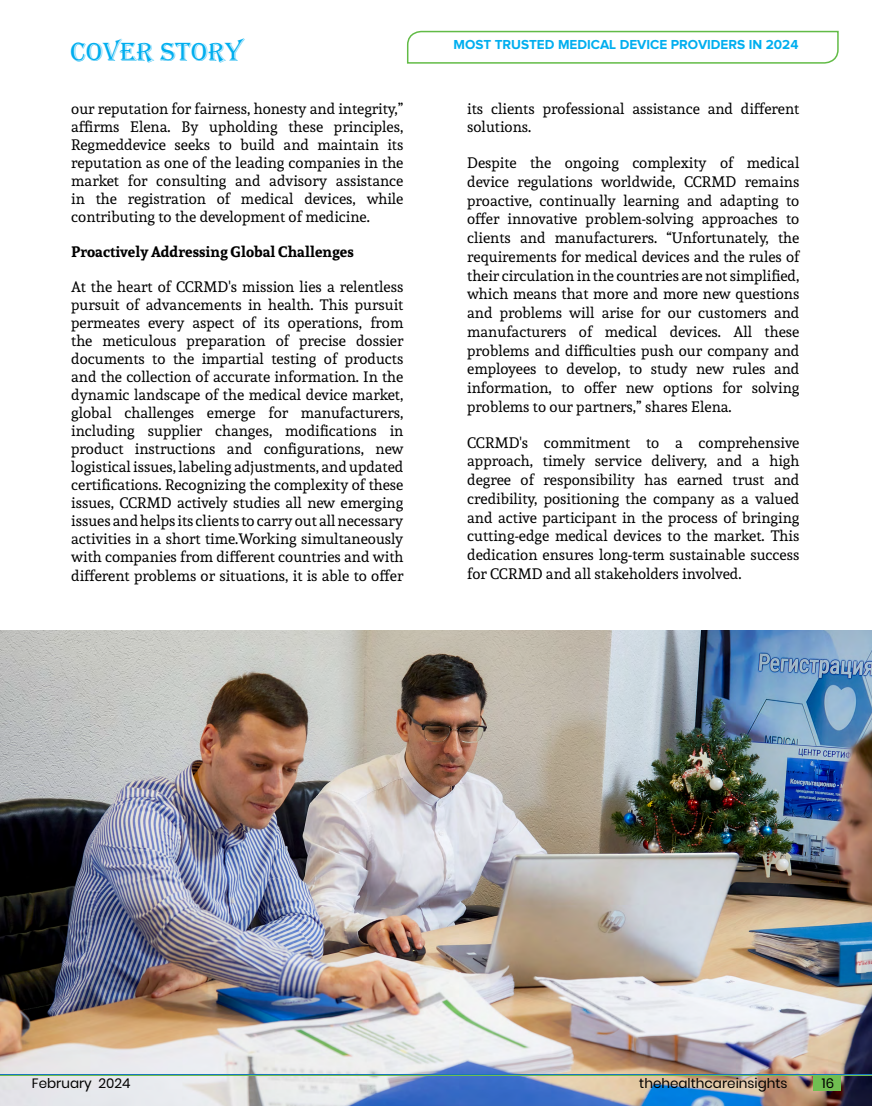
<style>
.page{position:relative;width:872px;height:1106px;background:#fff}
.page>*{position:absolute;margin:0;border:0;box-sizing:border-box;transform-origin:0 0}
.t1{font:27px "Algerian";color:#00aeef}
.t2{font:15px/18px "Andada";color:#000;text-align:justify}
.t3{font:700 15px "Andada";color:#000}
.t4{font:700 13.5px "Proxima Nova";color:#00aeef}
.t5{font:13.5px "Poppins";color:#000}
</style>
<div class="page">
<img style="left:0;top:630px;width:872px;height:476px">
<svg style="left:407px;top:30px;width:432px;height:34px"></svg>
<div style="left:813px;top:1074px;width:27px;height:17px;background:#70be51"></div>
<hr style="left:0;top:1074px;width:872px;height:1px;background:#70be51">
<p class="t1" style="left:70px;top:37px;width:173px">COVER STORY</p>
<p class="t2" style="left:71px;top:100px;width:334px">our reputation for fairness, honesty and integrity,” affirms Elena. By upholding these principles, Regmeddevice seeks to build and maintain its reputation as one of the leading companies in the market for consulting and advisory assistance in the registration of medical devices, while contributing to the development of medicine.</p>
<p class="t3" style="left:71px;top:242px;width:284px">Proactively Addressing Global Challenges</p>
<p class="t2" style="left:71px;top:278px;width:334px">At the heart of CCRMD's mission lies a relentless pursuit of advancements in health. This pursuit permeates every aspect of its operations, from the meticulous preparation of precise dossier documents to the impartial testing of products and the collection of accurate information. In the dynamic landscape of the medical device market, global challenges emerge for manufacturers, including supplier changes, modifications in product instructions and configurations, new logistical issues, labeling adjustments, and updated certifications. Recognizing the complexity of these issues, CCRMD actively studies all new emerging issues and helps its clients to carry out all necessary activities in a short time.Working simultaneously with companies from different countries and with different problems or situations, it is able to offer</p>
<p class="t4" style="left:453px;top:38px;width:346px">MOST TRUSTED MEDICAL DEVICE PROVIDERS IN 2024</p>
<p class="t2" style="left:467px;top:100px;width:334px">its clients professional assistance and different solutions.</p>
<p class="t2" style="left:467px;top:153px;width:334px;line-height:18.8px">Despite the ongoing complexity of medical device regulations worldwide, CCRMD remains proactive, continually learning and adapting to offer innovative problem-solving approaches to clients and manufacturers. “Unfortunately, the requirements for medical devices and the rules of their circulation in the countries are not simplified, which means that more and more new questions and problems will arise for our customers and manufacturers of medical devices. All these problems and difficulties push our company and employees to develop, to study new rules and information, to offer new options for solving problems to our partners,” shares Elena.</p>
<p class="t2" style="left:467px;top:433px;width:334px;line-height:18.8px">CCRMD's commitment to a comprehensive approach, timely service delivery, and a high degree of responsibility has earned trust and credibility, positioning the company as a valued and active participant in the process of bringing cutting-edge medical devices to the market. This dedication ensures long-term sustainable success for CCRMD and all stakeholders involved.</p>
<p class="t5" style="left:32px;top:1075px;width:100px">February 2024</p>
<p class="t5" style="left:639px;top:1075px;width:150px">thehealthcareinsights</p>
<p class="t5" style="left:822px;top:1075px;width:14px">16</p>
</div>
